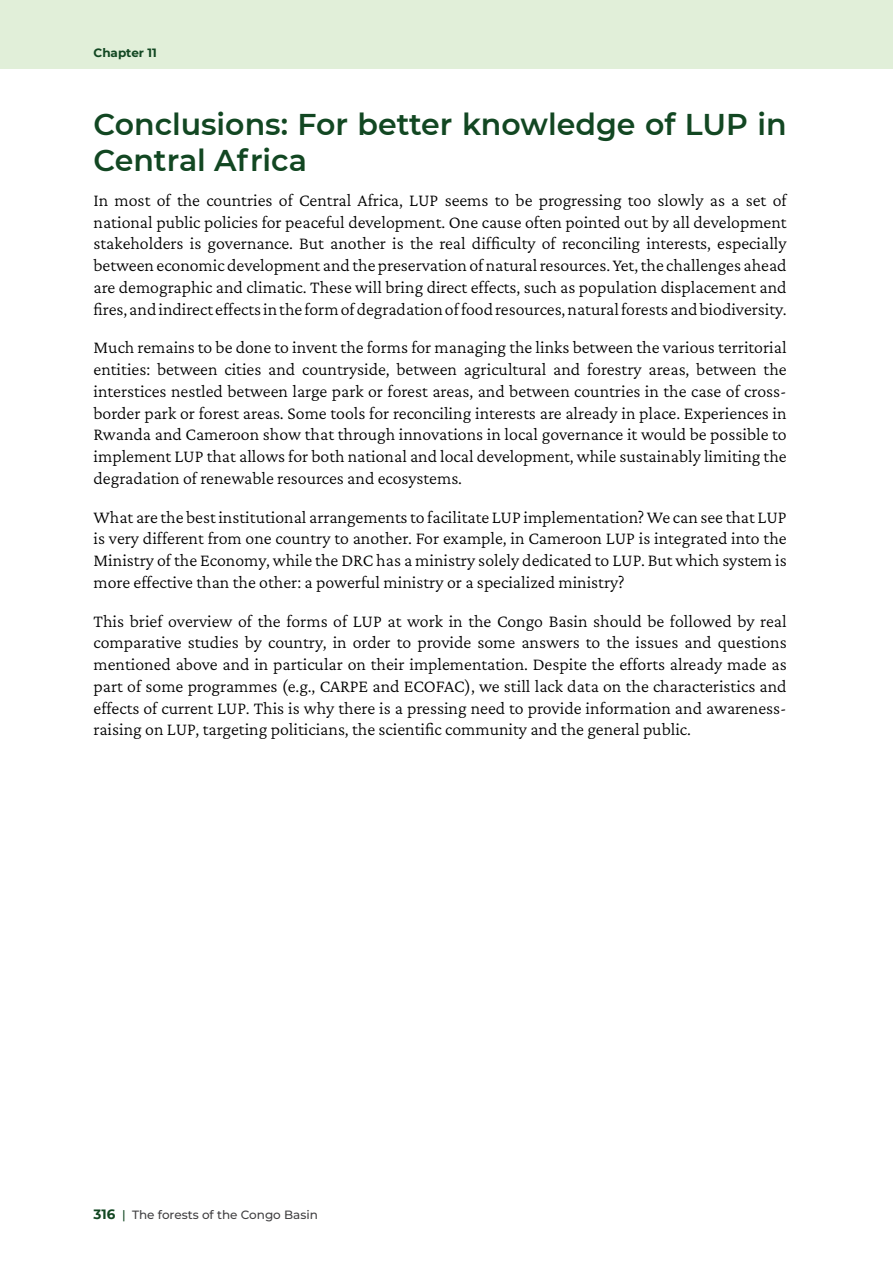
<style>
.page{position:relative;width:893px;height:1263px;background:#fff}
.page>*{position:absolute;margin:0;border:0;box-sizing:border-box;transform-origin:0 0}
.t1{font:600 30px/36px "Montserrat";color:#124722}
.t2{font:300 18px/21.8px "Crimson Pro";color:#000;text-align:justify}
.t3{font:500 12px "Montserrat";color:#414042}
.t4{font:700 12px "Montserrat";color:#124722}
.s1{font-weight:700;font-size:13.5px;color:#124722}
.s2{color:#124722}
</style>
<div class="page">
<div style="left:0;top:0;width:893px;height:69px;background:#e1efd9"></div>
<p class="t4" style="left:94px;top:44px;width:65px">Chapter 11</p>
<h1 class="t1" style="left:94px;top:105px;width:695px">Conclusions: For better knowledge of LUP in<br>Central Africa</h1>
<p class="t2" style="left:94px;top:189px;width:695px">In most of the countries of Central Africa, LUP seems to be progressing too slowly as a set of national public policies for peaceful development. One cause often pointed out by all development stakeholders is governance. But another is the real difficulty of reconciling interests, especially between economic development and the preservation of natural resources. Yet, the challenges ahead are demographic and climatic. These will bring direct effects, such as population displacement and fires, and indirect effects in the form of degradation of food resources, natural forests and biodiversity.</p>
<p class="t2" style="left:94px;top:336px;width:695px">Much remains to be done to invent the forms for managing the links between the various territorial entities: between cities and countryside, between agricultural and forestry areas, between the interstices nestled between large park or forest areas, and between countries in the case of cross&shy;border park or forest areas. Some tools for reconciling interests are already in place. Experiences in Rwanda and Cameroon show that through innovations in local governance it would be possible to implement LUP that allows for both national and local development, while sustainably limiting the degradation of renewable resources and ecosystems.</p>
<p class="t2" style="left:94px;top:506px;width:695px">What are the best institutional arrangements to facilitate LUP implementation? We can see that LUP is very different from one country to another. For example, in Cameroon LUP is integrated into the Ministry of the Economy, while the DRC has a ministry solely dedicated to LUP. But which system is more effective than the other: a powerful ministry or a specialized ministry?</p>
<p class="t2" style="left:94px;top:610px;width:695px">This brief overview of the forms of LUP at work in the Congo Basin should be followed by real comparative studies by country, in order to provide some answers to the issues and questions mentioned above and in particular on their implementation. Despite the efforts already made as part of some programmes (e.g., CARPE and ECOFAC), we still lack data on the characteristics and effects of current LUP. This is why there is a pressing need to provide information and awareness&shy;raising on LUP, targeting politicians, the scientific community and the general public.</p>
<p class="t3" style="left:94px;top:1206px;width:226px"><span class="s1">316</span> <span class="s2">|</span> The forests of the Congo Basin</p>
</div>
